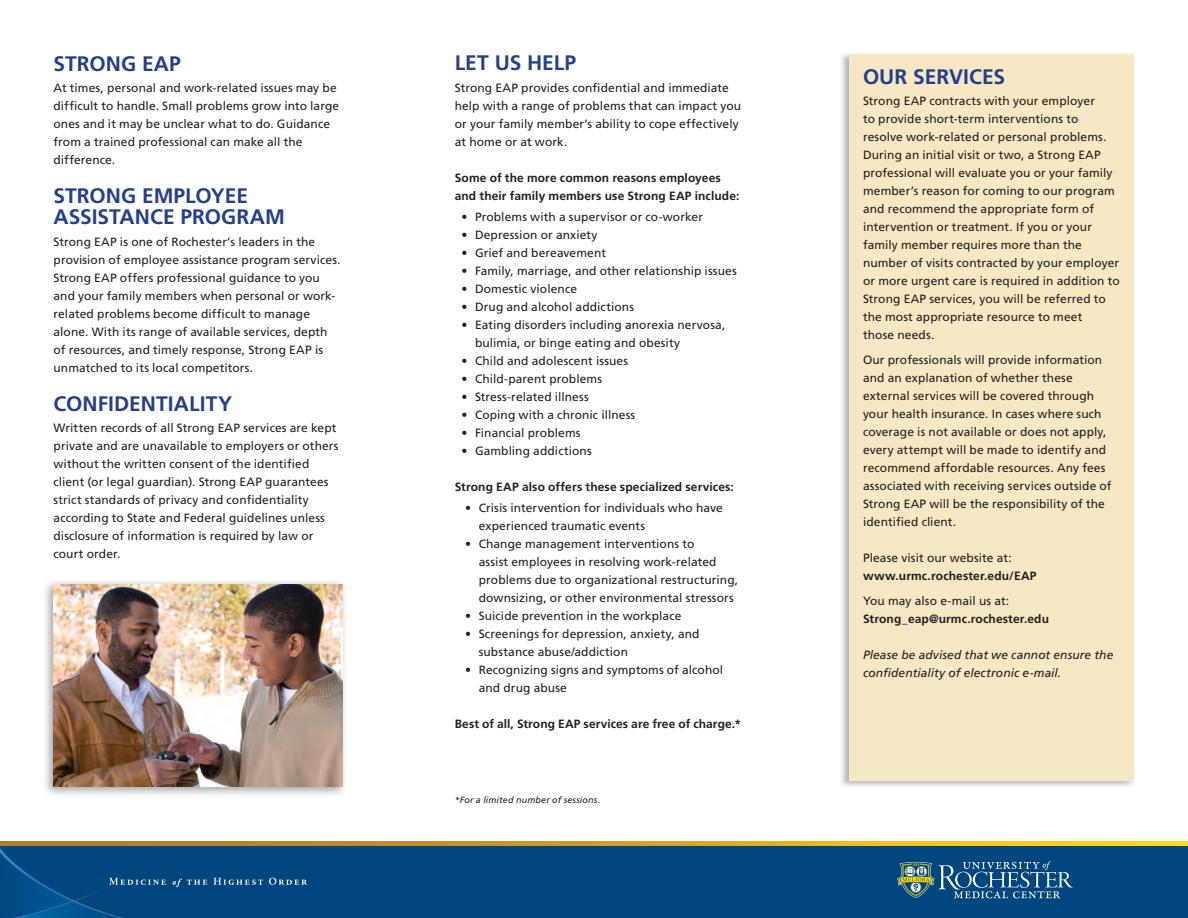
<style>
.page{position:relative;width:1188px;height:918px;background:#fff}
.page>*{position:absolute;margin:0;border:0;box-sizing:border-box;transform-origin:0 0}
.t1{font:700 21px/21px "Frutiger";color:#253f8e}
.t2{font:12px/18px "Frutiger";letter-spacing:.005em;color:#231f20}
.t3{font:700 12px/18px "Frutiger";letter-spacing:.01em;color:#231f20}
.t4{font:italic 12px/18px "Frutiger";letter-spacing:.005em;color:#231f20}
.t5{font:italic 9px "Frutiger";letter-spacing:.015em;color:#231f20}
</style>
<div class="page">
<img style="left:841px;top:53px;width:293px;height:734px">
<div style="left:850px;top:54px;width:284px;height:726px;background:#f6e8c3"></div>
<div style="left:0;top:845px;width:1188px;height:73px;background:#00467e"></div>
<svg style="left:0;top:841px;width:1188px;height:4px"></svg>
<img style="left:45px;top:581px;width:300px;height:214px">
<img style="left:54px;top:584px;width:288px;height:203px">
<svg style="left:897px;top:861px;width:176px;height:37px"></svg>
<svg style="left:0;top:848px;width:166px;height:70px"></svg>
<svg style="left:173px;top:879px;width:34px;height:8px"></svg>
<svg style="left:214px;top:878px;width:49px;height:7px"></svg>
<svg style="left:269px;top:878px;width:38px;height:7px"></svg>
<h1 class="t1" style="left:54px;top:53px;width:129px">STRONG EAP</h1>
<p class="t2" style="left:54px;top:79px;width:287px">At times, personal and work-related issues may be difficult to handle. Small problems grow into large ones and it may be unclear what to do. Guidance from a trained professional can make all the difference.</p>
<h1 class="t1" style="left:54px;top:185px;width:233px">STRONG EMPLOYEE<br>ASSISTANCE PROGRAM</h1>
<p class="t2" style="left:54px;top:232px;width:289px">Strong EAP is one of Rochester’s leaders in the provision of employee assistance program services.<br>Strong EAP offers professional guidance to you and your family members when personal or work&shy;related problems become difficult to manage alone. With its range of available services, depth of resources, and timely response, Strong EAP is unmatched to its local competitors.</p>
<h1 class="t1" style="left:54px;top:393px;width:180px">CONFIDENTIALITY</h1>
<p class="t2" style="left:54px;top:419px;width:287px">Written records of all Strong EAP services are kept private and are unavailable to employers or others without the written consent of the identified client (or legal guardian). Strong EAP guarantees strict standards of privacy and confidentiality according to State and Federal guidelines unless disclosure of information is required by law or court order.</p>
<h1 class="t1" style="left:455px;top:52px;width:123px">LET US HELP</h1>
<p class="t2" style="left:455px;top:78px;width:288px">Strong EAP provides confidential and immediate help with a range of problems that can impact you or your family member’s ability to cope effectively at home or at work.</p>
<p class="t3" style="left:455px;top:168px;width:286px">Some of the more common reasons employees and their family members use Strong EAP include:</p>
<p class="t2" style="left:462px;top:208px;width:243px">• Problems with a supervisor or co-worker</p>
<p class="t2" style="left:462px;top:226px;width:138px">• Depression or anxiety</p>
<p class="t2" style="left:462px;top:244px;width:146px">• Grief and bereavement</p>
<p class="t2" style="left:462px;top:262px;width:277px">• Family, marriage, and other relationship issues</p>
<p class="t2" style="left:462px;top:280px;width:117px">• Domestic violence</p>
<p class="t2" style="left:462px;top:298px;width:174px">• Drug and alcohol addictions</p>
<p class="t2" style="left:475px;top:316px;width:252px;text-indent:-14px">• Eating disorders including anorexia nervosa, bulimia, or binge eating and obesity</p>
<p class="t2" style="left:462px;top:352px;width:168px">• Child and adolescent issues</p>
<p class="t2" style="left:462px;top:370px;width:142px">• Child-parent problems</p>
<p class="t2" style="left:462px;top:388px;width:129px">• Stress-related illness</p>
<p class="t2" style="left:462px;top:406px;width:175px">• Coping with a chronic illness</p>
<p class="t2" style="left:462px;top:424px;width:121px">• Financial problems</p>
<p class="t2" style="left:462px;top:442px;width:132px">• Gambling addictions</p>
<p class="t3" style="left:455px;top:478px;width:281px">Strong EAP also offers these specialized services:</p>
<p class="t2" style="left:479px;top:499px;width:246px;text-indent:-14px">• Crisis intervention for individuals who have experienced traumatic events</p>
<p class="t2" style="left:479px;top:535px;width:261px;text-indent:-14px">• Change management interventions to<br>assist employees in resolving work-related problems due to organizational restructuring, downsizing, or other environmental stressors</p>
<p class="t2" style="left:465px;top:607px;width:218px">• Suicide prevention in the workplace</p>
<p class="t2" style="left:479px;top:625px;width:222px;text-indent:-14px">• Screenings for depression, anxiety, and substance abuse/addiction</p>
<p class="t2" style="left:479px;top:661px;width:246px;text-indent:-14px">• Recognizing signs and symptoms of alcohol and drug abuse</p>
<p class="t3" style="left:455px;top:715px;width:288px">Best of all, Strong EAP services are free of charge.*</p>
<p class="t5" style="left:455px;top:795px;width:147px">*For a limited number of sessions.</p>
<h1 class="t1" style="left:863px;top:66px;width:144px">OUR SERVICES</h1>
<p class="t2" style="left:863px;top:92px;width:258px">Strong EAP contracts with your employer<br>to provide short-term interventions to resolve work-related or personal problems.<br>During an initial visit or two, a Strong EAP professional will evaluate you or your family member’s reason for coming to our program and recommend the appropriate form of intervention or treatment. If you or your family member requires more than the number of visits contracted by your employer or more urgent care is required in addition to Strong EAP services, you will be referred to the most appropriate resource to meet<br>those needs.</p>
<p class="t2" style="left:863px;top:351px;width:250px">Our professionals will provide information and an explanation of whether these external services will be covered through your health insurance. In cases where such coverage is not available or does not apply, every attempt will be made to identify and recommend affordable resources. Any fees associated with receiving services outside of Strong EAP will be the responsibility of the identified client.</p>
<p class="t2" style="left:863px;top:549px;width:150px">Please visit our website at:</p>
<p class="t3" style="left:863px;top:567px;width:175px">www.urmc.rochester.edu/EAP</p>
<p class="t2" style="left:863px;top:591px;width:148px">You may also e-mail us at:</p>
<p class="t3" style="left:863px;top:609px;width:187px">Strong_eap@urmc.rochester.edu</p>
<p class="t4" style="left:863px;top:645px;width:252px">Please be advised that we cannot ensure the confidentiality of electronic e-mail.</p>
</div>
